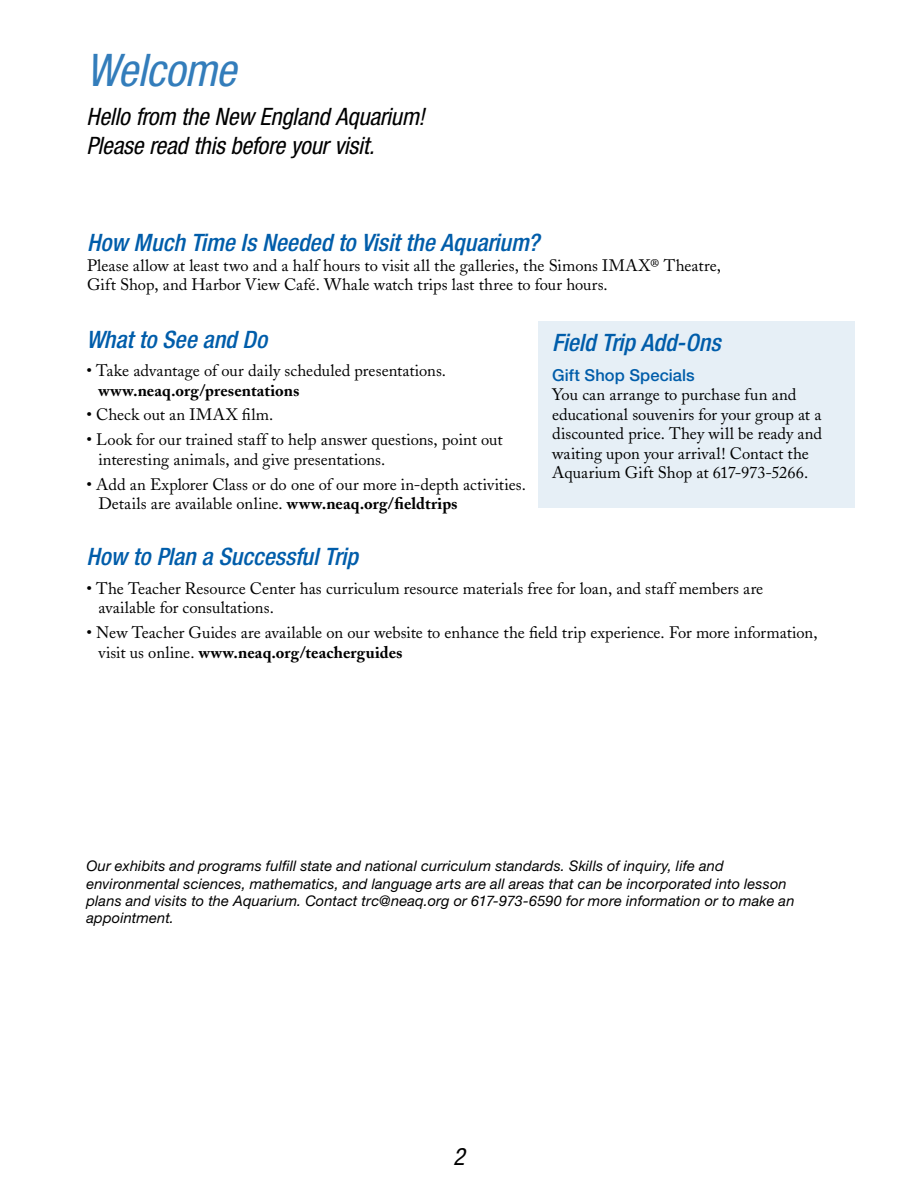
<style>
.page{position:relative;width:918px;height:1188px;background:#fff}
.page>*{position:absolute;margin:0;border:0;box-sizing:border-box;transform-origin:0 0}
.t1{font:italic condensed 45px "Helvetica Neue LT Std";letter-spacing:-.01em;color:#337dbb}
.t2{font:italic 500 condensed 24px "Helvetica Neue LT Std";color:#005daa}
.t3{font:italic condensed 24px/28.5px "Helvetica Neue LT Std";letter-spacing:-.01em;color:#000}
.t4{font:16.5px/19.5px "Adobe Caslon";color:#000}
.t5{font:700 16.5px "Adobe Caslon";letter-spacing:.005em;color:#000}
.t6{font:500 16.5px "Helvetica Neue LT Std";letter-spacing:.005em;color:#005daa}
.t7{font:italic 14.7px/17.2px "Helvetica Neue LT Std";letter-spacing:.01em;color:#000}
.s1{font-weight:700}
</style>
<div class="page">
<div style="left:539px;top:322px;width:316px;height:186px;background:#e6eff6"></div>
<h1 class="t1" style="left:86px;top:44px;width:151px">Welcome</h1>
<h2 class="t3" style="left:86px;top:103px;width:340px">Hello from the New England Aquarium!<br>Please read this before your visit.</h2>
<h2 class="t2" style="left:87px;top:228px;width:454px">How Much Time Is Needed to Visit the Aquarium?</h2>
<p class="t4" style="left:87px;top:255px;width:635px">Please allow at least two and a half hours to visit all the galleries, the Simons IMAX® Theatre,<br>Gift Shop, and Harbor View Café. Whale watch trips last three to four hours.</p>
<h2 class="t2" style="left:86px;top:325px;width:182px">What to See and Do</h2>
<p class="t4" style="left:86px;top:361px;width:361px">• Take advantage of our daily scheduled presentations.</p>
<p class="t5" style="left:98px;top:380px;width:203px">www.neaq.org/presentations</p>
<p class="t4" style="left:86px;top:405px;width:189px">• Check out an IMAX film.</p>
<p class="t4" style="left:98px;top:430px;width:406px;text-indent:-12px">• Look for our trained staff to help answer questions, point out interesting animals, and give presentations.</p>
<p class="t4" style="left:98px;top:475px;width:429px;text-indent:-12px">• Add an Explorer Class or do one of our more in-depth activities.<br>Details are available online. <span class="s1">www.neaq.org/fieldtrips</span></p>
<h2 class="t2" style="left:86px;top:542px;width:273px">How to Plan a Successful Trip</h2>
<p class="t4" style="left:98px;top:579px;width:666px;text-indent:-12px">• The Teacher Resource Center has curriculum resource materials free for loan, and staff members are available for consultations.</p>
<p class="t4" style="left:98px;top:623px;width:721px;text-indent:-12px">• New Teacher Guides are available on our website to enhance the field trip experience. For more information, visit us online. <span class="s1">www.neaq.org/teacherguides</span></p>
<h2 class="t2" style="left:552px;top:328px;width:170px">Field Trip Add-Ons</h2>
<p class="t6" style="left:552px;top:365px;width:144px">Gift Shop Specials</p>
<p class="t4" style="left:552px;top:385px;width:272px">You can arrange to purchase fun and educational souvenirs for your group at a discounted price. They will be ready and waiting upon your arrival! Contact the Aquarium Gift Shop at 617-973-5266.</p>
<p class="t7" style="left:86px;top:857px;width:710px">Our exhibits and programs fulfill state and national curriculum standards. Skills of inquiry, life and environmental sciences, mathematics, and language arts are all areas that can be incorporated into lesson plans and visits to the Aquarium. Contact trc@neaq.org or 617-973-6590 for more information or to make an appointment.</p>
<h2 class="t3" style="left:453px;top:1143px;width:13px">2</h2>
</div>
